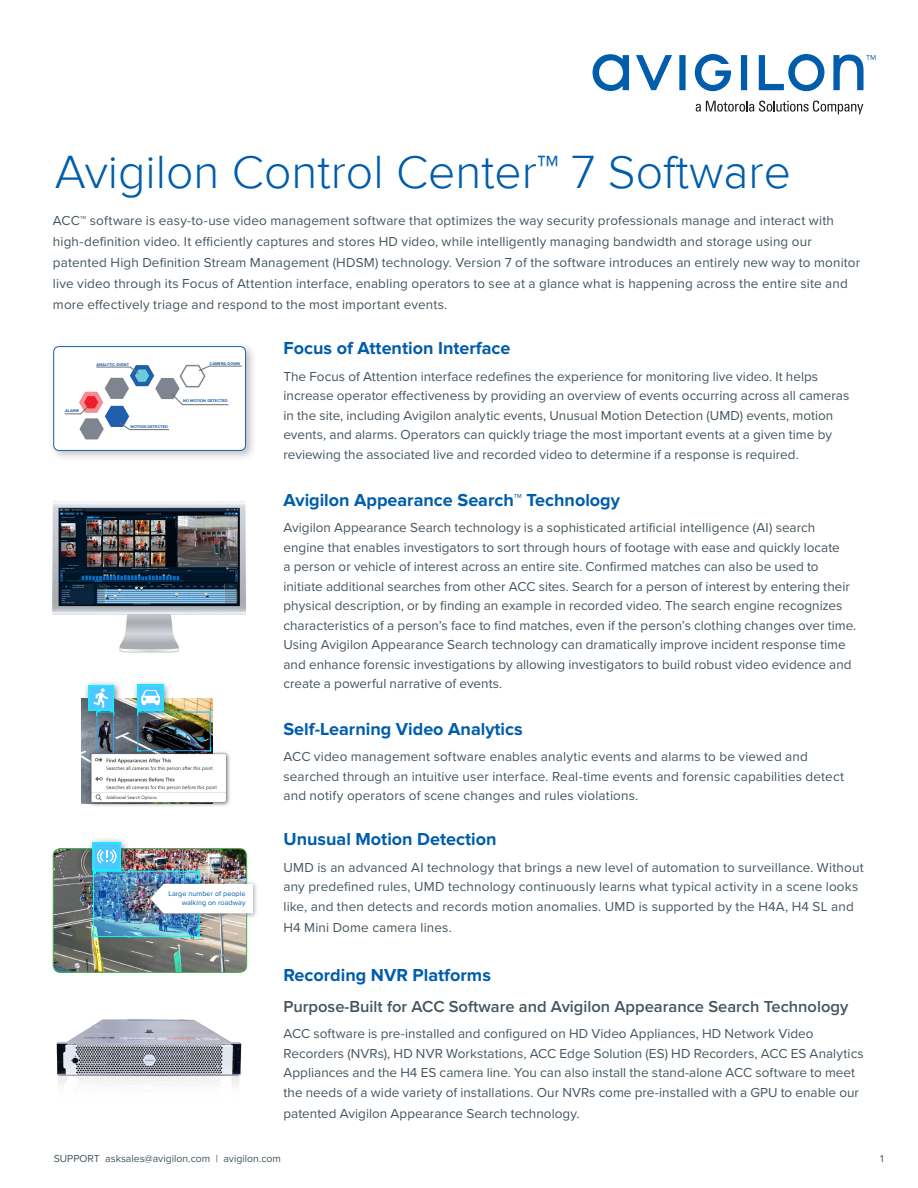
<style>
.page{position:relative;width:918px;height:1188px;background:#fff}
.page>*{position:absolute;margin:0;border:0;box-sizing:border-box;transform-origin:0 0}
.Main_Title{font:300 48px "Proxima Nova";color:#015dab}
.Title_1_-_21pt{font:700 18px "Proxima Nova";color:#015dab}
.Title_1_-_21pt-2{font:600 16.5px "Proxima Nova";color:#45555f}
.Body{font:13.5px/19.5px "Proxima Nova";letter-spacing:.005em;color:#45555f}
.t1{font:10.5px "Proxima Nova";color:#45555f}
.t2{font:7.2px/9.1px "Proxima Nova";letter-spacing:.005em;color:#015dab;text-align:right}
.t3{font:700 4.05px "Proxima Nova";color:#1f5fac}
</style>
<div class="page">
<img style="left:81px;top:699px;width:132px;height:105px">
<div style="left:83px;top:680px;width:39px;height:39px;background:#45555f;opacity:.75"></div>
<div style="left:132px;top:680px;width:39px;height:39px;background:#45555f;opacity:.75"></div>
<div style="left:88px;top:685px;width:26px;height:26px;background:#4dc7ff"></div>
<div style="left:88px;top:685px;width:26px;height:26px;border:1px solid #0ff"></div>
<svg style="left:94px;top:688px;width:21px;height:58px"></svg>
<img style="left:137px;top:711px;width:74px;height:35px">
<img style="left:82px;top:746px;width:148px;height:60px">
<div style="left:137px;top:684px;width:27px;height:27px;background:#4dc7ff"></div>
<div style="left:137px;top:684px;width:27px;height:27px;border:1px solid #0ff"></div>
<svg style="left:141px;top:690px;width:19px;height:15px"></svg>
<img style="left:52px;top:501px;width:194px;height:152px">
<img style="left:59px;top:508px;width:180px;height:97px">
<img style="left:56px;top:1019px;width:186px;height:66px">
<img style="left:53px;top:849px;width:194px;height:123px">
<div style="left:53px;top:848px;width:194px;height:125px;border:1px solid #40ae49;border-radius:7px"></div>
<div style="left:87px;top:837px;width:43px;height:43px;background:#45555f;opacity:.75"></div>
<div style="left:93px;top:842px;width:28px;height:29px;background:#4dc7ff"></div>
<div style="left:93px;top:842px;width:28px;height:29px;border:1px solid #0ff"></div>
<svg style="left:97px;top:849px;width:20px;height:14px"></svg>
<div style="left:147px;top:881px;width:112px;height:38px;background:#45555f;opacity:.5"></div>
<img style="left:93px;top:871px;width:160px;height:66px">
<div style="left:49px;top:342px;width:208px;height:120px;background:#231f20;opacity:.29"></div>
<div style="left:54px;top:347px;width:192px;height:103px;background:#fff;border-radius:5px"></div>
<div style="left:53px;top:346px;width:193px;height:105px;border:1px solid #1f5fac;border-radius:5px"></div>
<svg style="left:64px;top:364px;width:178px;height:75px"></svg>
<svg style="left:593px;top:54px;width:282px;height:37px"></svg>
<svg style="left:696px;top:101px;width:167px;height:13px"></svg>
<p class="Main_Title" style="left:55px;top:145px;width:738px">Avigilon Control Center™ 7 Software</p>
<p class="Body" style="left:53px;top:209px;width:809px;line-height:21px">ACC™ software is easy-to-use video management software that optimizes the way security professionals manage and interact with high-definition video. It efficiently captures and stores HD video, while intelligently managing bandwidth and storage using our patented High Definition Stream Management (HDSM) technology. Version 7 of the software introduces an entirely new way to monitor live video through its Focus of Attention interface, enabling operators to see at a glance what is happening across the entire site and more effectively triage and respond to the most important events.</p>
<p class="t3" style="left:65px;top:409px;width:15px">ALARM</p>
<p class="t3" style="left:96px;top:362px;width:34px">ANALYTIC EVENT</p>
<p class="t3" style="left:210px;top:361px;width:32px">CAMERA DOWN</p>
<p class="t3" style="left:131px;top:424px;width:39px">MOTION DETECTED</p>
<p class="t3" style="left:183px;top:399px;width:46px">NO MOTION DETECTED</p>
<p class="t2" style="left:168px;top:889px;width:79px">Large number of people walking on roadway</p>
<p class="Title_1_-_21pt" style="left:284px;top:338px;width:229px">Focus of Attention Interface</p>
<p class="Body" style="left:284px;top:366px;width:567px">The Focus of Attention interface redefines the experience for monitoring live video. It helps increase operator effectiveness by providing an overview of events occurring across all cameras in the site, including Avigilon analytic events, Unusual Motion Detection (UMD) events, motion events, and alarms. Operators can quickly triage the most important events at a given time by reviewing the associated live and recorded video to determine if a response is required.</p>
<p class="Title_1_-_21pt" style="left:284px;top:490px;width:338px">Avigilon Appearance Search™ Technology</p>
<p class="Body" style="left:284px;top:518px;width:574px">Avigilon Appearance Search technology is a sophisticated artificial intelligence (AI) search engine that enables investigators to sort through hours of footage with ease and quickly locate<br>a person or vehicle of interest across an entire site. Confirmed matches can also be used to initiate additional searches from other ACC sites. Search for a person of interest by entering their physical description, or by finding an example in recorded video. The search engine recognizes characteristics of a person’s face to find matches, even if the person’s clothing changes over time.<br>Using Avigilon Appearance Search technology can dramatically improve incident response time and enhance forensic investigations by allowing investigators to build robust video evidence and create a powerful narrative of events.</p>
<p class="Title_1_-_21pt" style="left:284px;top:719px;width:241px">Self-Learning Video Analytics</p>
<p class="Body" style="left:284px;top:746px;width:562px">ACC video management software enables analytic events and alarms to be viewed and searched through an intuitive user interface. Real-time events and forensic capabilities detect and notify operators of scene changes and rules violations.</p>
<p class="Title_1_-_21pt" style="left:284px;top:829px;width:215px">Unusual Motion Detection</p>
<p class="Body" style="left:284px;top:857px;width:582px">UMD is an advanced AI technology that brings a new level of automation to surveillance. Without any predefined rules, UMD technology continuously learns what typical activity in a scene looks like, and then detects and records motion anomalies. UMD is supported by the H4A, H4 SL and</p>
<p class="Body" style="left:284px;top:917px;width:170px">H4 Mini Dome camera lines.</p>
<p class="Title_1_-_21pt" style="left:284px;top:965px;width:209px">Recording NVR Platforms</p>
<p class="Title_1_-_21pt-2" style="left:284px;top:994px;width:566px">Purpose-Built for ACC Software and Avigilon Appearance Search Technology</p>
<p class="Body" style="left:284px;top:1023px;width:582px">ACC software is pre-installed and configured on HD Video Appliances, HD Network Video Recorders (NVRs), HD NVR Workstations, ACC Edge Solution (ES) HD Recorders, ACC ES Analytics Appliances and the H4 ES camera line. You can also install the stand-alone ACC software to meet the needs of a wide variety of installations. Our NVRs come pre-installed with a GPU to enable our</p>
<p class="Body" style="left:284px;top:1103px;width:298px">patented Avigilon Appearance Search technology.</p>
<p class="t1" style="left:54px;top:1151px;width:229px">SUPPORT asksales@avigilon.com | avigilon.com</p>
<p class="t1" style="left:880px;top:1151px;width:5px">1</p>
</div>
